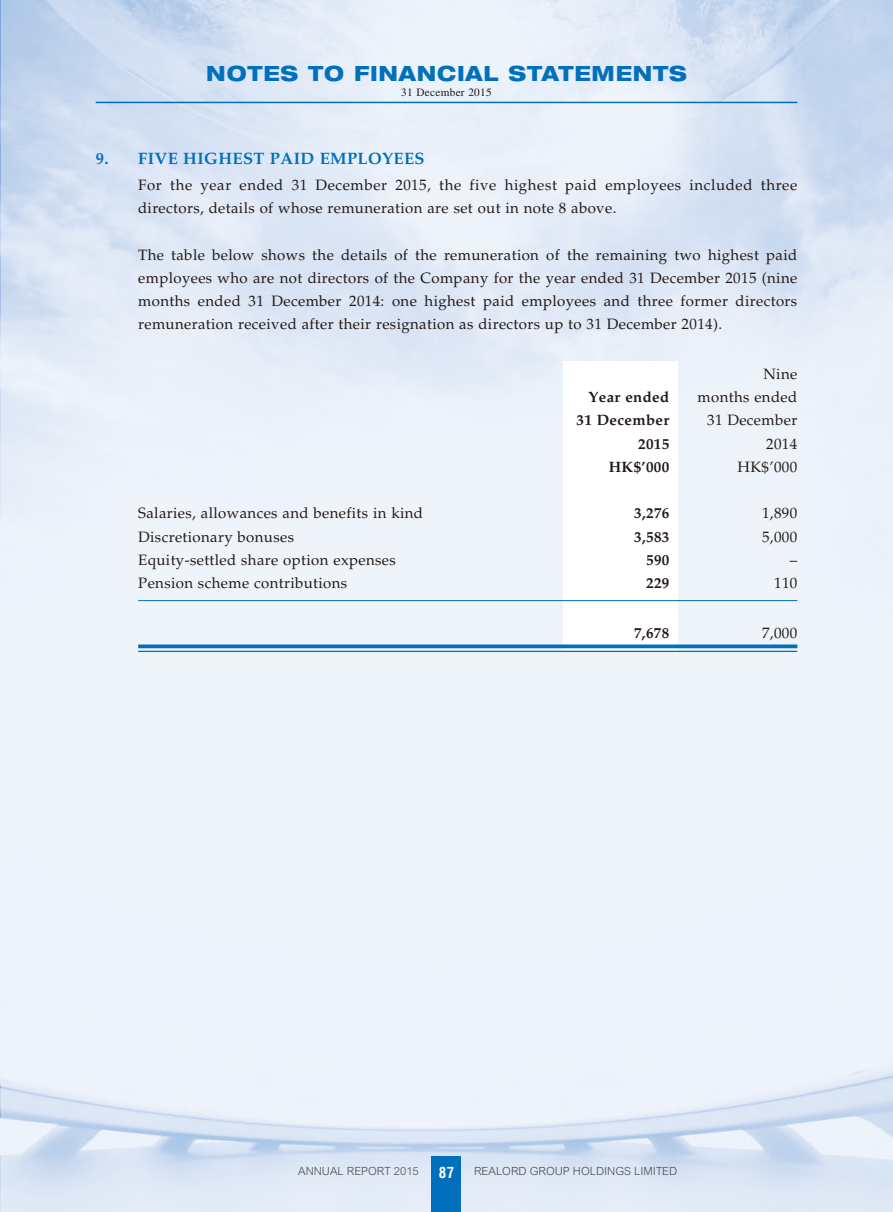
<style>
.page{position:relative;width:893px;height:1212px;background:#fff}
.page>*{position:absolute;margin:0;border:0;box-sizing:border-box;transform-origin:0 0}
.t1{font:800 expanded 21px "Helvetica Neue LT Std";letter-spacing:.04em;color:#0070bd;scale:.95 1}
.t2{font:700 16.5px "Palatino LT Std";letter-spacing:.025em;color:#0070bd}
.t3{font:15px/23.2px "Palatino LT Std";letter-spacing:.025em;color:#231916}
.t4{font:700 15px "Palatino LT Std";letter-spacing:.025em;color:#231916}
.t5{font:700 condensed 15px "Helvetica LT Std";color:#fff}
.t6{font:300 11.25px "Arial MT Std";color:#4d4a4a}
.t7{font:11.25px "Times LT Std";letter-spacing:.025em;color:#231916}
</style>
<div class="page">
<img style="left:0;top:0;width:893px;height:1212px">
<hr style="left:96px;top:102px;width:701px;height:1px;background:#0070bd">
<div style="left:432px;top:1157px;width:29px;height:55px;background:#0070bd"></div>
<div style="left:563px;top:361px;width:115px;height:288px;background:#fff"></div>
<hr style="left:138px;top:600px;width:659px;height:1px;background:#0070bd">
<svg style="left:138px;top:644px;width:659px;height:4px;background:#1e80c4"></svg>
<hr style="left:138px;top:651px;width:659px;height:1px;background:#0070bd">
<h1 class="t1" style="left:206px;top:60px;width:507px">NOTES TO FINANCIAL STATEMENTS</h1>
<p class="t7" style="left:401px;top:86px;width:92px">31 December 2015</p>
<p class="t2" style="left:96px;top:148px;width:331px">9. FIVE HIGHEST PAID EMPLOYEES</p>
<p class="t3" style="left:138px;top:173px;width:661px">For the year ended 31 December 2015, the five highest paid employees included three directors, details of whose remuneration are set out in note 8 above.</p>
<p class="t3" style="left:138px;top:243px;width:661px;text-align:justify">The table below shows the details of the remuneration of the remaining two highest paid employees who are not directors of the Company for the year ended 31 December 2015 (nine months ended 31 December 2014: one highest paid employees and three former directors remuneration received after their resignation as directors up to 31 December 2014).</p>
<p class="t3" style="left:763px;top:362px;width:35px">Nine</p>
<p class="t4" style="left:588px;top:388px;width:82px">Year ended</p>
<p class="t3" style="left:697px;top:386px;width:101px">months ended</p>
<p class="t4" style="left:576px;top:411px;width:94px">31 December</p>
<p class="t3" style="left:707px;top:409px;width:92px">31 December</p>
<p class="t4" style="left:638px;top:435px;width:33px">2015</p>
<p class="t3" style="left:766px;top:432px;width:33px">2014</p>
<p class="t4" style="left:609px;top:458px;width:62px">HK$’000</p>
<p class="t3" style="left:737px;top:455px;width:61px">HK$’000</p>
<p class="t3" style="left:138px;top:502px;width:286px">Salaries, allowances and benefits in kind</p>
<p class="t4" style="left:634px;top:504px;width:37px">3,276</p>
<p class="t3" style="left:762px;top:502px;width:37px">1,890</p>
<p class="t3" style="left:138px;top:525px;width:157px">Discretionary bonuses</p>
<p class="t4" style="left:634px;top:528px;width:37px">3,583</p>
<p class="t3" style="left:762px;top:525px;width:37px">5,000</p>
<p class="t3" style="left:138px;top:548px;width:259px">Equity-settled share option expenses</p>
<p class="t4" style="left:646px;top:551px;width:25px">590</p>
<p class="t3" style="left:790px;top:548px;width:9px">–</p>
<p class="t3" style="left:138px;top:572px;width:210px">Pension scheme contributions</p>
<p class="t4" style="left:646px;top:574px;width:25px">229</p>
<p class="t3" style="left:774px;top:572px;width:25px">110</p>
<p class="t4" style="left:634px;top:624px;width:37px">7,678</p>
<p class="t3" style="left:762px;top:621px;width:37px">7,000</p>
<p class="t5" style="left:439px;top:1163px;width:17px">87</p>
<p class="t6" style="left:298px;top:1164px;width:122px">ANNUAL REPORT 2015</p>
<p class="t6" style="left:474px;top:1164px;width:186px">REALORD GROUP HOLDINGS LI MITED</p>
</div>
